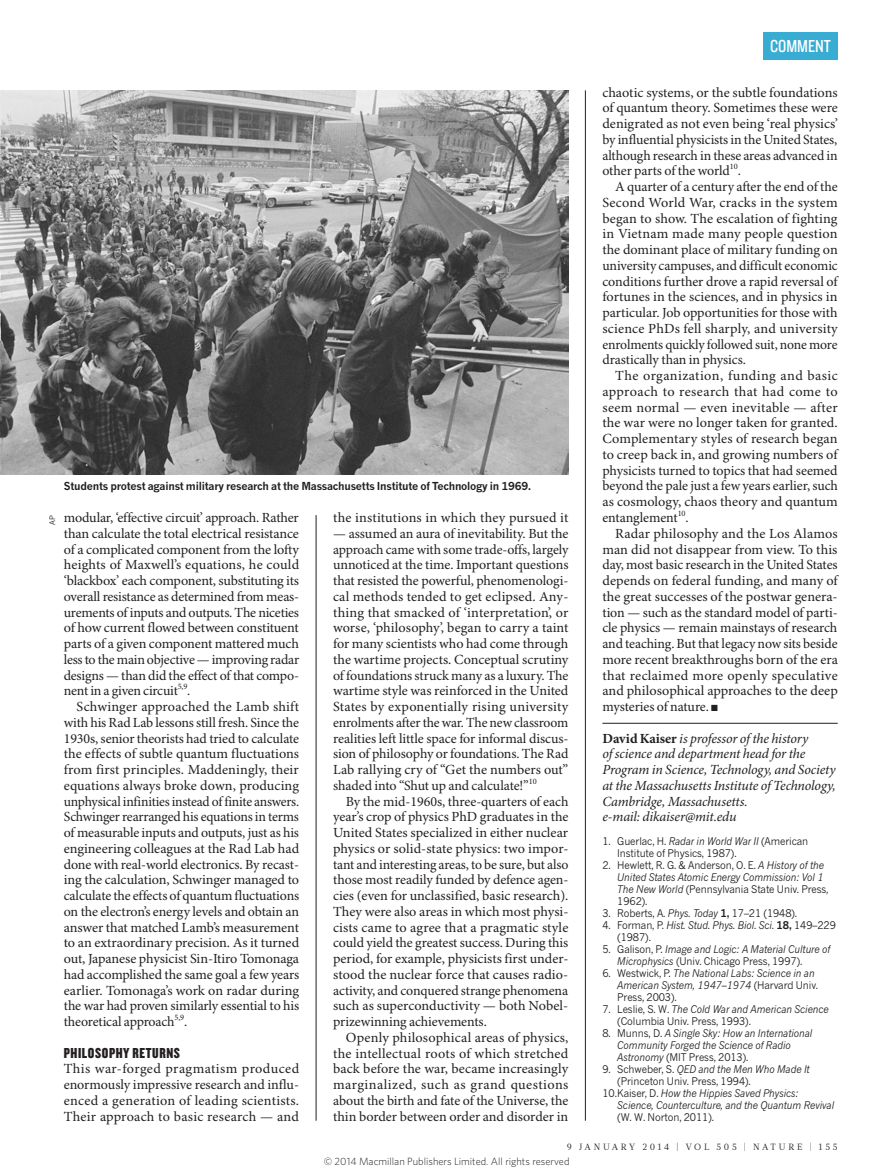
<style>
.page{position:relative;width:893px;height:1174px;background:#fff}
.page>*{position:absolute;margin:0;border:0;box-sizing:border-box;transform-origin:0 0}
.t1{font:18px "Knockout 29 Junior Ltweight";color:#fff}
.CROSSHEAD{font:15px "Knockout 69 Full Liteweight";letter-spacing:.04em;color:#231f20}
.BODY_INDENT{font:13.95px/15.8px "Minion Pro";letter-spacing:-.005em;color:#231f20;text-align:justify}
.BODY_1ST_PARA{font:13.95px/15.8px "Minion Pro";letter-spacing:.01em;color:#231f20;text-align:justify}
.AUTHOR_DETAILS{font:italic 13.95px/15.8px "Minion Pro";letter-spacing:-.01em;color:#231f20}
.EMAIL{font:italic 13.95px "Minion Pro";letter-spacing:-.01em;color:#231f20}
.PIC_CAPTION{font:700 10.8px "News Gothic MTOT";letter-spacing:-.02em;color:#231f20}
.REFS{font:10.5px/12px "News Gothic MTOT";letter-spacing:-.01em;color:#231f20;scale:.95 1}
.REFS-2{font:italic 10.5px/12px "News Gothic MTOT";letter-spacing:-.01em;color:#231f20;scale:.95 1}
.t2{font:300 10.5px "Whitney";color:#231f20}
.t3{font:9px "Glosa Math";letter-spacing:.3em;color:#231f20}
.PIC_CREDIT{font:7.5px "News Gothic MTOT";color:#231f20}
.s1{font-weight:700;font-style:normal}
.s2{font-style:italic}
.s3{font-weight:700}
.s4{font-style:normal}
</style>
<div class="page">
<hr style="left:602px;top:723px;width:236px;height:1px;background:#231f20">
<img style="left:0;top:90px;width:568px;height:385px">
<hr style="left:585px;top:90px;width:1px;height:1030px;background:#231f20">
<div style="left:763px;top:32px;width:75px;height:27px;background:#38acd2"></div>
<hr style="left:316px;top:515px;width:1px;height:605px;background:#231f20">
<p class="t1" style="left:770px;top:34px;width:62px">COMMENT</p>
<p class="PIC_CREDIT" style="left:48px;top:524px;width:11px;rotate:-90deg">AP</p>
<p class="PIC_CAPTION" style="left:64px;top:480px;width:469px">Students protest against military research at the Massachusetts Institute of Technology in 1969.</p>
<p class="BODY_INDENT" style="left:64px;top:510px;width:237px">modular, ‘effective circuit’ approach. Rather than calculate the total electrical resistance of a complicated component from the lofty heights of Maxwell’s equations, he could ‘blackbox’ each component, substituting its overall resistance as determined from meas&shy;urements of inputs and outputs. The niceties of how current flowed between constituent parts of a given component mattered much less to the main objective — improving radar designs — than did the effect of that compo&shy;nent in a given circuit<sup>5,9</sup>.</p>
<p class="BODY_INDENT" style="left:64px;top:699px;width:237px;text-indent:13px">Schwinger approached the Lamb shift with his Rad Lab lessons still fresh. Since the 1930s, senior theorists had tried to calculate the effects of subtle quantum fluctuations from first principles. Maddeningly, their equations always broke down, producing unphysical infinities instead of finite answers.<br>Schwinger rearranged his equations in terms of measurable inputs and outputs, just as his engineering colleagues at the Rad Lab had done with real-world electronics. By recast&shy;ing the calculation, Schwinger managed to calculate the effects of quantum fluctuations on the electron’s energy levels and obtain an answer that matched Lamb’s measurement to an extraordinary precision. As it turned out, Japanese physicist Sin-Itiro Tomonaga had accomplished the same goal a few years earlier. Tomonaga’s work on radar during the war had proven similarly essential to his theoretical approach<sup>5,9</sup>.</p>
<p class="CROSSHEAD" style="left:64px;top:1043px;width:118px">PHILOSOPHY RETURNS</p>
<p class="BODY_1ST_PARA" style="left:64px;top:1061px;width:237px">This war-forged pragmatism produced enormously impressive research and influ&shy;enced a generation of leading scientists.<br>Their approach to basic research — and</p>
<p class="BODY_1ST_PARA" style="left:333px;top:510px;width:237px">the institutions in which they pursued it</p>
<p class="BODY_1ST_PARA" style="left:333px;top:526px;width:237px">— assumed an aura of inevitability. But the approach came with some trade-offs, largely unnoticed at the time. Important questions that resisted the powerful, phenomenologi&shy;cal methods tended to get eclipsed. Any&shy;thing that smacked of ‘interpretation’, or worse, ‘philosophy’, began to carry a taint for many scientists who had come through the wartime projects. Conceptual scrutiny of foundations struck many as a luxury. The wartime style was reinforced in the United States by exponentially rising university enrolments after the war. The new classroom realities left little space for informal discus&shy;sion of philosophy or foundations. The Rad Lab rallying cry of “Get the numbers out” shaded into “Shut up and calculate!”<sup>10</sup></p>
<p class="BODY_INDENT" style="left:333px;top:794px;width:237px;text-align:left;text-indent:13px">By the mid-1960s, three-quarters of each year’s crop of physics PhD graduates in the United States specialized in either nuclear physics or solid-state physics: two impor&shy;tant and interesting areas, to be sure, but also those most readily funded by defence agen&shy;cies (even for unclassified, basic research).<br>They were also areas in which most physi&shy;cists came to agree that a pragmatic style could yield the greatest success. During this period, for example, physicists first under&shy;stood the nuclear force that causes radio&shy;activity, and conquered strange phenomena such as superconductivity — both Nobel&shy;prizewinning achievements.</p>
<p class="BODY_INDENT" style="left:333px;top:1030px;width:237px;text-indent:13px">Openly philosophical areas of physics, the intellectual roots of which stretched back before the war, became increasingly marginalized, such as grand questions about the birth and fate of the Universe, the thin border between order and disorder in</p>
<p class="BODY_INDENT" style="left:602px;top:85px;width:237px">chaotic systems, or the subtle foundations of quantum theory. Sometimes these were denigrated as not even being ‘real physics’ by influential physicists in the United States, although research in these areas advanced in other parts of the world<sup>10</sup>.</p>
<p class="BODY_INDENT" style="left:602px;top:179px;width:237px;text-indent:13px">A quarter of a century after the end of the Second World War, cracks in the system began to show. The escalation of fighting in Vietnam made many people question the dominant place of military funding on university campuses, and difficult economic conditions further drove a rapid reversal of fortunes in the sciences, and in physics in particular. Job opportunities for those with science PhDs fell sharply, and university enrolments quickly followed suit, none more drastically than in physics.</p>
<p class="BODY_INDENT" style="left:602px;top:368px;width:237px;text-indent:13px">The organization, funding and basic approach to research that had come to seem normal — even inevitable — after the war were no longer taken for granted.<br>Complementary styles of research began to creep back in, and growing numbers of physicists turned to topics that had seemed beyond the pale just a few years earlier, such as cosmology, chaos theory and quantum entanglement<sup>10</sup>.</p>
<p class="BODY_INDENT" style="left:602px;top:526px;width:237px;text-indent:13px">Radar philosophy and the Los Alamos man did not disappear from view. To this day, most basic research in the United States depends on federal funding, and many of the great successes of the postwar genera&shy;tion — such as the standard model of parti&shy;cle physics — remain mainstays of research and teaching. But that legacy now sits beside more recent breakthroughs born of the era that reclaimed more openly speculative and philosophical approaches to the deep mysteries of nature. ■</p>
<p class="AUTHOR_DETAILS" style="left:602px;top:731px;width:235px"><span class="s1">David Kaiser</span> is professor of the history<br>of science and department head for the Program in Science, Technology, and Society at the Massachusetts Institute of Technology, Cambridge, Massachusetts.</p>
<p class="EMAIL" style="left:602px;top:808px;width:136px">e-mail: dikaiser@mit.edu</p>
<p class="REFS" style="left:617px;top:834px;width:203px;text-indent:-15px">1. Guerlac, H. <span class="s2">Radar in World War II</span> (American<br>Institute of Physics, 1987).</p>
<p class="REFS" style="left:617px;top:858px;width:224px;text-indent:-15px">2. Hewlett, R. G. &amp; Anderson, O. E. <span class="s2">A History of the United States Atomic Energy Commission: Vol 1<br>The New World</span> (Pennsylvania State Univ. Press, 1962).</p>
<p class="REFS" style="left:602px;top:906px;width:207px">3. Roberts, A. <span class="s2">Phys. Today</span> <span class="s3">1,</span> 17–21 (1948).</p>
<p class="REFS" style="left:617px;top:918px;width:232px;text-indent:-15px">4. Forman, P. <span class="s2">Hist. Stud. Phys. Biol. Sci.</span> <span class="s3">18,</span> 149–229 (1987).</p>
<p class="REFS-2" style="left:617px;top:942px;width:226px;text-indent:-15px"><span class="s4">5. Galison, P.</span> Image and Logic: A Material Culture of<br>Microphysics <span class="s4">(Univ. Chicago Press, 1997).</span></p>
<p class="REFS-2" style="left:617px;top:966px;width:213px;text-indent:-15px"><span class="s4">6. Westwick, P.</span> The National Labs: Science in an<br>American System, 1947–1974 <span class="s4">(Harvard Univ.<br>Press, 2003).</span></p>
<p class="REFS" style="left:617px;top:1002px;width:224px;text-indent:-15px">7. Leslie, S. W. <span class="s2">The Cold War and American Science </span>(Columbia Univ. Press, 1993).</p>
<p class="REFS-2" style="left:617px;top:1026px;width:207px;text-indent:-15px"><span class="s4">8. Munns, D.</span> A Single Sky: How an International<br>Community Forged the Science of Radio<br>Astronomy <span class="s4">(MIT Press, 2013).</span></p>
<p class="REFS" style="left:617px;top:1062px;width:204px;text-indent:-15px">9. Schweber, S. <span class="s2">QED and the Men Who Made It </span>(Princeton Univ. Press, 1994).</p>
<p class="REFS-2" style="left:617px;top:1086px;width:230px;text-indent:-15px"><span class="s4">10.Kaiser, D.</span> How the Hippies Saved Physics:<br>Science, Counterculture, and the Quantum Revival <span class="s4">(W. W. Norton, 2011).</span></p>
<p class="t3" style="left:567px;top:1141px;width:272px">9 JANUARY 2014 | VOL 505 | NATURE | 155</p>
<p class="t2" style="left:324px;top:1156px;width:247px">© 2014 Macmillan Publishers Limited. All rights reserved</p>
</div>
